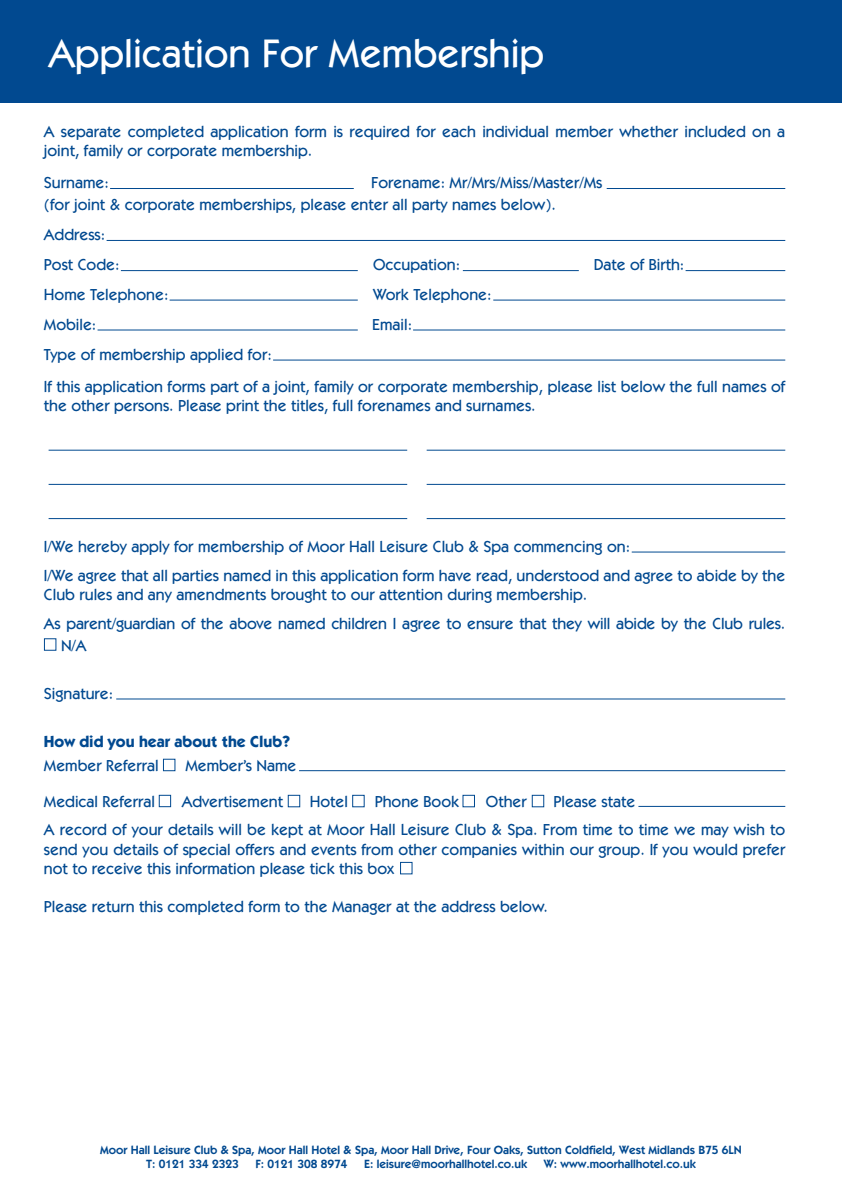
<style>
.page{position:relative;width:842px;height:1191px;background:#fff}
.page>*{position:absolute;margin:0;border:0;box-sizing:border-box;transform-origin:0 0}
.t1{font:500 40px "Itc Kabel";color:#fff}
.t2{font:500 16px/19.2px "Itc Kabel";color:#014990}
.t3{font:700 16px "Itc Kabel";color:#014990}
.t4{font:600 12px "Itc Kabel";color:#014990}
</style>
<div class="page">
<div style="left:0;top:0;width:842px;height:102px;background:#014990"></div>
<hr style="left:110px;top:188px;width:244px;height:1px;background:#014990">
<hr style="left:607px;top:188px;width:178px;height:1px;background:#014990">
<hr style="left:107px;top:240px;width:678px;height:1px;background:#014990">
<hr style="left:121px;top:270px;width:237px;height:1px;background:#014990">
<hr style="left:170px;top:299px;width:188px;height:1px;background:#014990">
<hr style="left:493px;top:299px;width:292px;height:1px;background:#014990">
<hr style="left:463px;top:270px;width:116px;height:1px;background:#014990">
<hr style="left:686px;top:270px;width:99px;height:1px;background:#014990">
<hr style="left:98px;top:329px;width:260px;height:1px;background:#014990">
<hr style="left:413px;top:329px;width:372px;height:1px;background:#014990">
<hr style="left:273px;top:359px;width:512px;height:1px;background:#014990">
<hr style="left:49px;top:450px;width:358px;height:1px;background:#014990">
<hr style="left:49px;top:484px;width:358px;height:1px;background:#014990">
<hr style="left:49px;top:518px;width:358px;height:1px;background:#014990">
<hr style="left:632px;top:551px;width:153px;height:1px;background:#014990">
<hr style="left:116px;top:698px;width:669px;height:1px;background:#014990">
<div style="left:163px;top:758px;width:12px;height:13px;border:1px solid #014990"></div>
<div style="left:159px;top:795px;width:12px;height:12px;border:1px solid #014990"></div>
<div style="left:288px;top:795px;width:12px;height:12px;border:1px solid #014990"></div>
<div style="left:352px;top:795px;width:13px;height:12px;border:1px solid #014990"></div>
<div style="left:462px;top:795px;width:13px;height:12px;border:1px solid #014990"></div>
<div style="left:532px;top:795px;width:12px;height:12px;border:1px solid #014990"></div>
<hr style="left:299px;top:770px;width:486px;height:1px;background:#014990">
<hr style="left:638px;top:806px;width:147px;height:1px;background:#014990">
<div style="left:400px;top:862px;width:12px;height:12px;border:1px solid #014990"></div>
<div style="left:44px;top:638px;width:12px;height:13px;border:1px solid #014990"></div>
<hr style="left:427px;top:450px;width:358px;height:1px;background:#014990">
<hr style="left:427px;top:484px;width:358px;height:1px;background:#014990">
<hr style="left:427px;top:518px;width:358px;height:1px;background:#014990">
<p class="t1" style="left:49px;top:30px;width:497px">Application For Membership</p>
<p class="t2" style="left:44px;top:122px;width:743px">A separate completed application form is required for each individual member whether included on a joint, family or corporate membership.</p>
<p class="t2" style="left:44px;top:173px;width:66px">Surname:</p>
<p class="t2" style="left:371px;top:173px;width:233px">Forename: Mr/Mrs/Miss/Master/Ms</p>
<p class="t2" style="left:44px;top:195px;width:514px">(for joint &amp; corporate memberships, please enter all party names below).</p>
<p class="t2" style="left:44px;top:225px;width:63px">Address:</p>
<p class="t2" style="left:44px;top:255px;width:77px">Post Code:</p>
<p class="t2" style="left:373px;top:255px;width:89px">Occupation:</p>
<p class="t2" style="left:594px;top:255px;width:92px">Date of Birth:</p>
<p class="t2" style="left:44px;top:285px;width:126px">Home Telephone:</p>
<p class="t2" style="left:373px;top:285px;width:120px">Work Telephone:</p>
<p class="t2" style="left:44px;top:315px;width:54px">Mobile:</p>
<p class="t2" style="left:372px;top:315px;width:41px">Email:</p>
<p class="t2" style="left:44px;top:345px;width:229px">Type of membership applied for:</p>
<p class="t2" style="left:44px;top:376px;width:743px">If this application forms part of a joint, family or corporate membership, please list below the full names of the other persons. Please print the titles, full forenames and surnames.</p>
<p class="t2" style="left:44px;top:536px;width:588px">I/We hereby apply for membership of Moor Hall Leisure Club &amp; Spa commencing on:</p>
<p class="t2" style="left:44px;top:565px;width:743px">I/We agree that all parties named in this application form have read, understood and agree to abide by the<br>Club rules and any amendments brought to our attention during membership.</p>
<p class="t2" style="left:61px;top:612px;width:726px;line-height:22px;text-indent:-17px">As parent/guardian of the above named children I agree to ensure that they will abide by the Club rules.<br>N/A</p>
<p class="t2" style="left:44px;top:683px;width:71px">Signature:</p>
<p class="t3" style="left:44px;top:731px;width:248px">How did you hear about the Club?</p>
<p class="t2" style="left:44px;top:755px;width:116px">Member Referral</p>
<p class="t2" style="left:185px;top:755px;width:113px">Member’s Name</p>
<p class="t2" style="left:44px;top:791px;width:113px">Medical Referral</p>
<p class="t2" style="left:182px;top:791px;width:103px">Advertisement</p>
<p class="t2" style="left:310px;top:791px;width:40px">Hotel</p>
<p class="t2" style="left:375px;top:791px;width:86px">Phone Book</p>
<p class="t2" style="left:486px;top:791px;width:42px">Other</p>
<p class="t2" style="left:553px;top:791px;width:83px">Please state</p>
<p class="t2" style="left:44px;top:820px;width:743px;text-align:justify">A record of your details will be kept at Moor Hall Leisure Club &amp; Spa. From time to time we may wish to send you details of special offers and events from other companies within our group. If you would prefer not to receive this information please tick this box</p>
<p class="t2" style="left:44px;top:897px;width:506px">Please return this completed form to the Manager at the address below.</p>
<p class="t4" style="left:100px;top:1142px;width:643px">Moor Hall Leisure Club &amp; Spa, Moor Hall Hotel &amp; Spa, Moor Hall Drive, Four Oaks, Sutton Coldfield, West Midlands B75 6LN</p>
<p class="t4" style="left:146px;top:1157px;width:94px">T: 0121 334 2323</p>
<p class="t4" style="left:255px;top:1157px;width:94px">F: 0121 308 8974</p>
<p class="t4" style="left:364px;top:1157px;width:164px">E: leisure@moorhallhotel.co.uk</p>
<p class="t4" style="left:544px;top:1157px;width:154px">W: www.moorhallhotel.co.uk</p>
</div>
